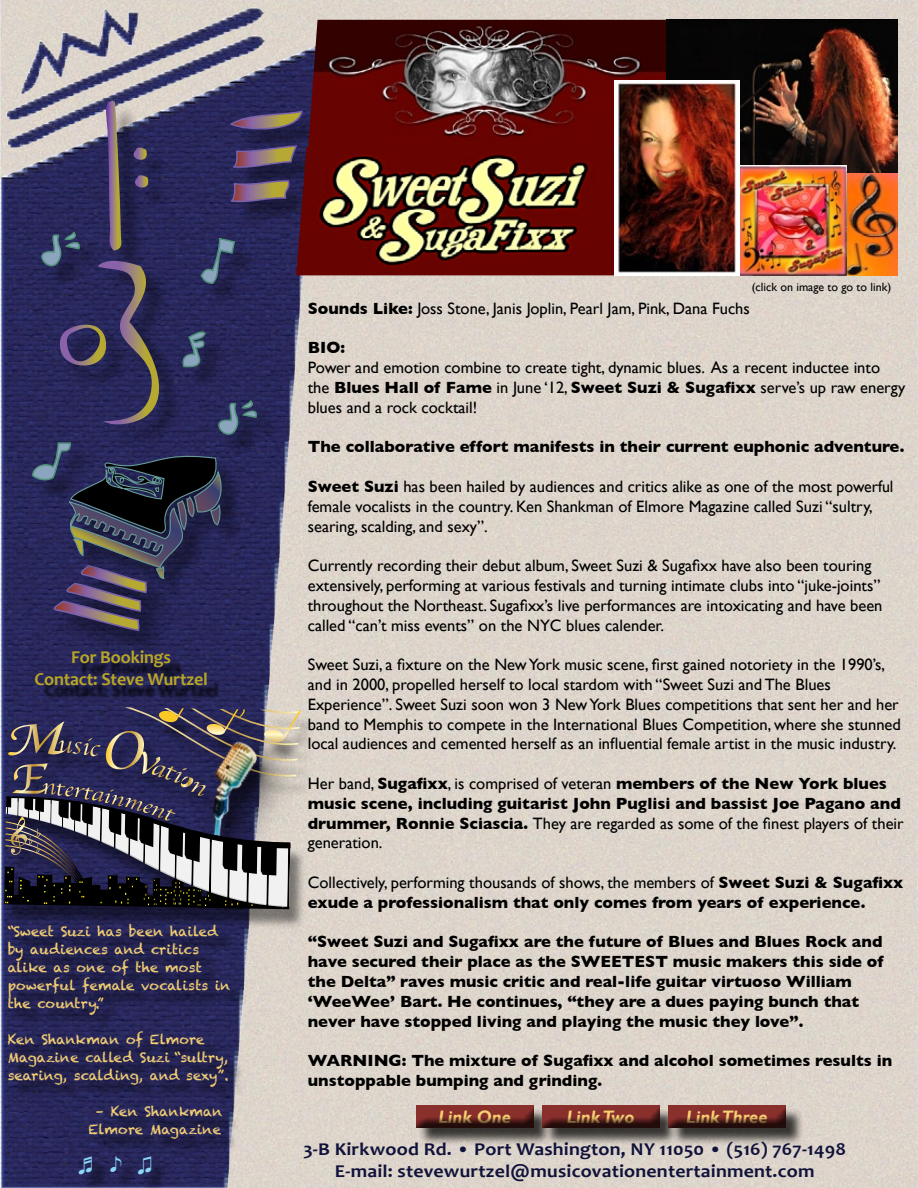
<style>
.page{position:relative;width:918px;height:1188px;background:#fff}
.page>*{position:absolute;margin:0;border:0;box-sizing:border-box;transform-origin:0 0}
.t1{font:21.6px "Arial Unicode MS";color:#8ad7f8}
.t2{font:700 18.15px/21.8px "Candara";letter-spacing:.01em;color:#10123a;text-align:center;scale:1.09 1}
.t3{font:700 18.15px/21.8px "Candara";letter-spacing:-.01em;color:#b8a725;text-align:center}
.t4{font:italic 700 18px "Gill Sans";color:#f7d273}
.t5{font:16.5px/19.8px "Gill Sans";color:#000}
.t6{font:700 16.5px/19.8px "Gill Sans";color:#000}
.t7{font:13.5px/18px "Chalkduster";color:#f7d273}
.t8{font:12px "Gill Sans";color:#000}
.s1{font-weight:700}
.s2{font-weight:400}
</style>
<div class="page">
<div style="left:375px;top:0;width:543px;height:1188px;background:#ddd5cb"></div>
<img style="left:0;top:0;width:375px;height:1188px">
<img style="left:0;top:0;width:317px;height:173px">
<img style="left:45px;top:632px;width:138px;height:23px">
<svg style="left:27px;top:101px;width:277px;height:531px;background:#3c3b60"></svg>
<img style="left:40px;top:655px;width:183px;height:50px">
<svg style="left:81px;top:1158px;width:28px;height:30px"></svg>
<svg style="left:113px;top:1158px;width:26px;height:30px"></svg>
<svg style="left:140px;top:1158px;width:29px;height:30px"></svg>
<div style="left:10px;top:926px;width:237px;height:230px;background:#000;opacity:.75"></div>
<div style="left:418px;top:1108px;width:134px;height:38px;background:#000;opacity:.75"></div>
<div style="left:408px;top:1097px;width:133px;height:36px;background:#ddd4cb"></div>
<div style="left:408px;top:1100px;width:133px;height:36px;background:#000;opacity:.75"></div>
<div style="left:544px;top:1108px;width:134px;height:38px;background:#000;opacity:.75"></div>
<div style="left:534px;top:1097px;width:133px;height:36px;background:#ddd5cb"></div>
<div style="left:534px;top:1100px;width:133px;height:36px;background:#000;opacity:.75"></div>
<div style="left:670px;top:1108px;width:134px;height:38px;background:#000;opacity:.75"></div>
<div style="left:660px;top:1097px;width:133px;height:36px;background:#ddd5cb"></div>
<div style="left:660px;top:1100px;width:133px;height:36px;background:#000;opacity:.75"></div>
<img style="left:308px;top:20px;width:359px;height:127px">
<img style="left:296px;top:147px;width:318px;height:128px">
<img style="left:846px;top:173px;width:51px;height:102px">
<img style="left:667px;top:19px;width:230px;height:154px">
<img style="left:740px;top:166px;width:106px;height:109px">
<img style="left:614px;top:81px;width:126px;height:194px">
<div style="left:3px;top:712px;width:314px;height:218px;background:#000;opacity:.46"></div>
<img style="left:4px;top:707px;width:297px;height:202px">
<p class="t8" style="left:752px;top:280px;width:141px">(click on image to go to link)</p>
<p class="t5" style="left:308px;top:298px;width:444px"><span class="s1">Sounds Like:</span> Joss Stone, Janis Joplin, Pearl Jam, Pink, Dana Fuchs</p>
<p class="t6" style="left:308px;top:338px;width:39px">BIO:</p>
<p class="t5" style="left:308px;top:358px;width:599px">Power and emotion combine to create tight, dynamic blues. As a recent inductee into the <span class="s1">Blues Hall of Fame</span> in June ‘12, <span class="s1">Sweet Suzi &amp; Sugafixx</span> serve’s up raw energy blues and a rock cocktail!</p>
<p class="t6" style="left:308px;top:437px;width:598px">The collaborative effort manifests in their current euphonic adventure.</p>
<p class="t5" style="left:308px;top:476px;width:587px"><span class="s1">Sweet Suzi</span> has been hailed by audiences and critics alike as one of the most powerful female vocalists in the country. Ken Shankman of Elmore Magazine called Suzi “sultry, searing, scalding, and sexy”.</p>
<p class="t5" style="left:308px;top:556px;width:576px">Currently recording their debut album, Sweet Suzi &amp; Sugafixx have also been touring extensively, performing at various festivals and turning intimate clubs into “juke-joints” throughout the Northeast. Sugafixx’s live performances are intoxicating and have been called “can’t miss events” on the NYC blues calender.</p>
<p class="t5" style="left:308px;top:655px;width:595px">Sweet Suzi, a fixture on the New York music scene, first gained notoriety in the 1990’s, and in 2000, propelled herself to local stardom with “Sweet Suzi and The Blues Experience”. Sweet Suzi soon won 3 New York Blues competitions that sent her and her band to Memphis to compete in the International Blues Competition, where she stunned local audiences and cemented herself as an influential female artist in the music industry.</p>
<p class="t6" style="left:308px;top:773px;width:597px"><span class="s2">Her band,</span> Sugafixx<span class="s2">, is comprised of veteran</span> members of the New York blues music scene, including guitarist John Puglisi and bassist Joe Pagano and drummer, Ronnie Sciascia. <span class="s2">They are regarded as some of the finest players of their generation.</span></p>
<p class="t6" style="left:308px;top:872px;width:597px"><span class="s2">Collectively, performing thousands of shows, the members of</span> Sweet Suzi &amp; Sugafixx exude a professionalism that only comes from years of experience.</p>
<p class="t6" style="left:308px;top:932px;width:577px">“Sweet Suzi and Sugafixx are the future of Blues and Blues Rock and have secured their place as the SWEETEST music makers this side of the Delta” raves music critic and real-life guitar virtuoso William ‘WeeWee’ Bart. He continues, “they are a dues paying bunch that never have stopped living and playing the music they love”.</p>
<p class="t6" style="left:308px;top:1051px;width:586px">WARNING: The mixture of Sugafixx and alcohol sometimes results in unstoppable bumping and grinding.</p>
<p class="t3" style="left:34px;top:647px;width:175px">For Bookings<br>Contact: Steve Wurtzel</p>
<p class="t7" style="left:8px;top:922px;width:224px">“Sweet Suzi has been hailed by audiences and critics alike as one of the most powerful female vocalists in the country.”</p>
<p class="t7" style="left:8px;top:1030px;width:223px">Ken Shankman of Elmore<br>Magazine called Suzi “sultry, searing, scalding, and sexy”.</p>
<p class="t7" style="left:89px;top:1102px;width:135px;text-align:center">– Ken Shankman<br>Elmore Magazine</p>
<p class="t4" style="left:438px;top:1106px;width:74px">Link One</p>
<p class="t4" style="left:567px;top:1106px;width:69px">Link Two</p>
<p class="t4" style="left:686px;top:1106px;width:83px">Link Three</p>
<h1 class="t1" style="left:78px;top:1149px;width:77px">♬♪♫</h1>
<p class="t2" style="left:303px;top:1138px;width:499px">3-B Kirkwood Rd. • Port Washington, NY 11050 • (516) 767-1498<br>E-mail: stevewurtzel@musicovationentertainment.com</p>
</div>
